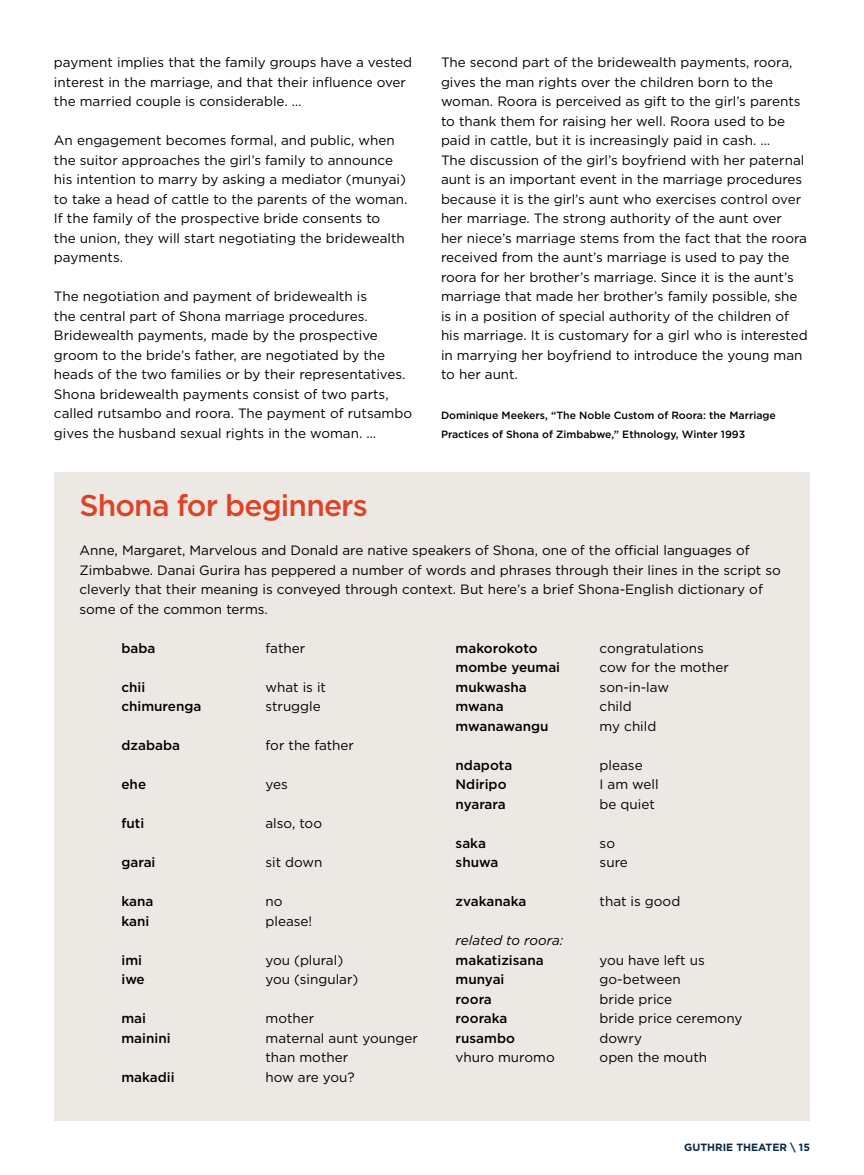
<style>
.page{position:relative;width:864px;height:1175px;background:#fff}
.page>*{position:absolute;margin:0;border:0;box-sizing:border-box;transform-origin:0 0}
.t1{font:500 30px "Gotham";letter-spacing:-.03em;color:#dc4428}
.t2{font:13.5px/19.5px "Gotham";color:#000}
.t3{font:500 13.5px "Gotham";color:#000}
.t4{font:italic 13.5px "Gotham";letter-spacing:-.005em;color:#000}
.t5{font:500 13.5px "Gotham";letter-spacing:-.02em;color:#000}
.t6{font:500 10.5px/19.5px "Gotham";color:#000}
.t7{font:700 10.5px "Gotham";color:#082a47}
</style>
<div class="page">
<div style="left:54px;top:472px;width:756px;height:648px;background:#ece8e4"></div>
<p class="t2" style="left:54px;top:53px;width:360px">payment implies that the family groups have a vested interest in the marriage, and that their influence over the married couple is considerable. …</p>
<p class="t2" style="left:54px;top:131px;width:355px">An engagement becomes formal, and public, when the suitor approaches the girl’s family to announce his intention to marry by asking a mediator (munyai) to take a head of cattle to the parents of the woman.<br>If the family of the prospective bride consents to<br>the union, they will start negotiating the bridewealth payments.</p>
<p class="t2" style="left:54px;top:287px;width:360px">The negotiation and payment of bridewealth is<br>the central part of Shona marriage procedures.<br>Bridewealth payments, made by the prospective groom to the bride’s father, are negotiated by the heads of the two families or by their representatives.<br>Shona bridewealth payments consist of two parts, called rutsambo and roora. The payment of rutsambo gives the husband sexual rights in the woman. …</p>
<p class="t2" style="left:441px;top:52px;width:368px">The second part of the bridewealth payments, roora, gives the man rights over the children born to the woman. Roora is perceived as gift to the girl’s parents to thank them for raising her well. Roora used to be paid in cattle, but it is increasingly paid in cash. …<br>The discussion of the girl’s boyfriend with her paternal aunt is an important event in the marriage procedures because it is the girl’s aunt who exercises control over her marriage. The strong authority of the aunt over<br>her niece’s marriage stems from the fact that the roora received from the aunt’s marriage is used to pay the roora for her brother’s marriage. Since it is the aunt’s marriage that made her brother’s family possible, she is in a position of special authority of the children of his marriage. It is customary for a girl who is interested in marrying her boyfriend to introduce the young man to her aunt.</p>
<p class="t6" style="left:441px;top:405px;width:336px">Dominique Meekers, “The Noble Custom of Roora: the Marriage<br>Practices of Shona of Zimbabwe,” Ethnology, Winter 1993</p>
<h1 class="t1" style="left:80px;top:486px;width:290px">Shona for beginners</h1>
<p class="t2" style="left:80px;top:540px;width:703px">Anne, Margaret, Marvelous and Donald are native speakers of Shona, one of the official languages of Zimbabwe. Danai Gurira has peppered a number of words and phrases through their lines in the script so cleverly that their meaning is conveyed through context. But here’s a brief Shona-English dictionary of some of the common terms.</p>
<p class="t3" style="left:121px;top:639px;width:35px">baba</p>
<p class="t2" style="left:266px;top:638px;width:41px">father</p>
<p class="t3" style="left:121px;top:678px;width:25px">chii</p>
<p class="t2" style="left:266px;top:677px;width:62px">what is it</p>
<p class="t3" style="left:121px;top:697px;width:81px">chimurenga</p>
<p class="t2" style="left:266px;top:696px;width:57px">struggle</p>
<p class="t3" style="left:121px;top:736px;width:60px">dzababa</p>
<p class="t2" style="left:266px;top:735px;width:90px">for the father</p>
<p class="t3" style="left:121px;top:775px;width:26px">ehe</p>
<p class="t2" style="left:266px;top:774px;width:24px">yes</p>
<p class="t3" style="left:121px;top:814px;width:24px">futi</p>
<p class="t2" style="left:266px;top:813px;width:58px">also, too</p>
<p class="t3" style="left:121px;top:853px;width:36px">garai</p>
<p class="t2" style="left:266px;top:852px;width:59px">sit down</p>
<p class="t3" style="left:121px;top:892px;width:33px">kana</p>
<p class="t2" style="left:266px;top:891px;width:19px">no</p>
<p class="t3" style="left:121px;top:912px;width:29px">kani</p>
<p class="t2" style="left:266px;top:911px;width:48px">please!</p>
<p class="t3" style="left:121px;top:951px;width:22px">imi</p>
<p class="t2" style="left:266px;top:950px;width:79px">you (plural)</p>
<p class="t3" style="left:121px;top:970px;width:25px">iwe</p>
<p class="t2" style="left:266px;top:969px;width:94px">you (singular)</p>
<p class="t3" style="left:121px;top:1009px;width:26px">mai</p>
<p class="t2" style="left:266px;top:1008px;width:50px">mother</p>
<p class="t3" style="left:121px;top:1029px;width:51px">mainini</p>
<p class="t2" style="left:266px;top:1028px;width:154px">maternal aunt younger than mother</p>
<p class="t3" style="left:121px;top:1068px;width:55px">makadii</p>
<p class="t2" style="left:266px;top:1067px;width:91px">how are you?</p>
<p class="t3" style="left:456px;top:639px;width:83px">makorokoto</p>
<p class="t2" style="left:600px;top:638px;width:106px">congratulations</p>
<p class="t3" style="left:456px;top:658px;width:106px">mombe yeumai</p>
<p class="t2" style="left:600px;top:657px;width:131px">cow for the mother</p>
<p class="t3" style="left:456px;top:678px;width:73px">mukwasha</p>
<p class="t2" style="left:600px;top:677px;width:71px">son-in-law</p>
<p class="t3" style="left:456px;top:697px;width:50px">mwana</p>
<p class="t2" style="left:600px;top:696px;width:34px">child</p>
<p class="t3" style="left:456px;top:717px;width:95px">mwanawangu</p>
<p class="t2" style="left:600px;top:716px;width:58px">my child</p>
<p class="t3" style="left:456px;top:756px;width:58px">ndapota</p>
<p class="t2" style="left:600px;top:755px;width:45px">please</p>
<p class="t3" style="left:456px;top:775px;width:52px">Ndiripo</p>
<p class="t2" style="left:600px;top:774px;width:61px">I am well</p>
<p class="t5" style="left:456px;top:795px;width:52px">nyarara</p>
<p class="t2" style="left:600px;top:794px;width:57px">be quiet</p>
<p class="t3" style="left:456px;top:834px;width:32px">saka</p>
<p class="t2" style="left:600px;top:833px;width:17px">so</p>
<p class="t3" style="left:456px;top:853px;width:44px">shuwa</p>
<p class="t2" style="left:600px;top:852px;width:30px">sure</p>
<p class="t3" style="left:456px;top:892px;width:72px">zvakanaka</p>
<p class="t2" style="left:600px;top:891px;width:82px">that is good</p>
<p class="t4" style="left:456px;top:932px;width:109px">related to roora:</p>
<p class="t3" style="left:456px;top:951px;width:90px">makatizisana</p>
<p class="t2" style="left:600px;top:950px;width:107px">you have left us</p>
<p class="t3" style="left:456px;top:970px;width:50px">munyai</p>
<p class="t2" style="left:600px;top:969px;width:83px">go-between</p>
<p class="t3" style="left:456px;top:990px;width:38px">roora</p>
<p class="t2" style="left:600px;top:989px;width:74px">bride price</p>
<p class="t3" style="left:456px;top:1009px;width:53px">rooraka</p>
<p class="t2" style="left:600px;top:1008px;width:144px">bride price ceremony</p>
<p class="t3" style="left:456px;top:1029px;width:61px">rusambo</p>
<p class="t2" style="left:600px;top:1028px;width:44px">dowry</p>
<p class="t2" style="left:456px;top:1047px;width:101px">vhuro muromo</p>
<p class="t2" style="left:600px;top:1047px;width:109px">open the mouth</p>
<p class="t7" style="left:684px;top:1140px;width:127px">GUTHRIE THEATER \ 15</p>
</div>
